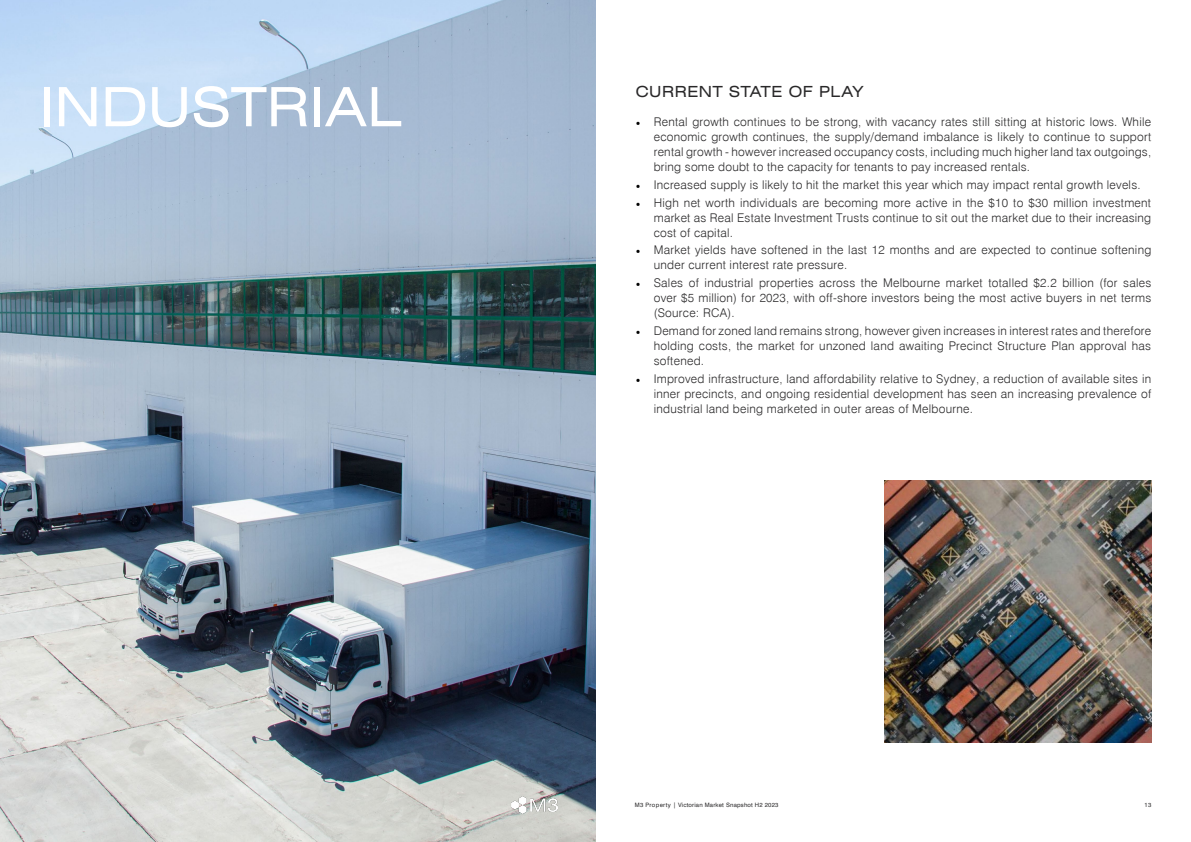
<style>
.page{position:relative;width:1191px;height:842px;background:#fff}
.page>*{position:absolute;margin:0;border:0;box-sizing:border-box;transform-origin:0 0}
.t1{font:expanded 54.2px "Swiss 721 BT";letter-spacing:.005em;color:#fff}
.t2{font:expanded 15.4px "Swiss 721 BT";letter-spacing:.035em;color:#292829}
.t3{font:300 12px/15px "Swiss 721 BT";letter-spacing:.02em;color:#292829;text-align:justify}
.t4{font:6px "Swiss 721 BT";letter-spacing:.03em;color:#292829}
.s1{font-family:"Minion Pro";font-weight:400;color:#000}
</style>
<div class="page">
<img style="left:0;top:0;width:595px;height:842px">
<img style="left:511px;top:797px;width:46px;height:16px">
<img style="left:884px;top:480px;width:267px;height:263px">
<h1 class="t1" style="left:39px;top:74px;width:364px">INDUSTRIAL</h1>
<p class="t2" style="left:636px;top:82px;width:229px">CURRENT STATE OF PLAY</p>
<p class="t3" style="left:654px;top:114px;width:499px;text-indent:-18px"><span class="s1">•</span> Rental growth continues to be strong, with vacancy rates still sitting at historic lows. While economic growth continues, the supply/demand imbalance is likely to continue to support rental growth - however increased occupancy costs, including much higher land tax outgoings, bring some doubt to the capacity for tenants to pay increased rentals.</p>
<p class="t3" style="left:636px;top:177px;width:506px"><span class="s1">•</span> Increased supply is likely to hit the market this year which may impact rental growth levels.</p>
<p class="t3" style="left:654px;top:195px;width:499px;text-indent:-18px"><span class="s1">•</span> High net worth individuals are becoming more active in the $10 to $30 million investment market as Real Estate Investment Trusts continue to sit out the market due to their increasing cost of capital.</p>
<p class="t3" style="left:654px;top:243px;width:499px;text-indent:-18px"><span class="s1">•</span> Market yields have softened in the last 12 months and are expected to continue softening under current interest rate pressure.</p>
<p class="t3" style="left:654px;top:275px;width:499px;text-indent:-18px"><span class="s1">•</span> Sales of industrial properties across the Melbourne market totalled $2.2 billion (for sales over $5 million) for 2023, with off-shore investors being the most active buyers in net terms (Source: RCA).</p>
<p class="t3" style="left:654px;top:323px;width:499px;text-indent:-18px"><span class="s1">•</span> Demand for zoned land remains strong, however given increases in interest rates and therefore holding costs, the market for unzoned land awaiting Precinct Structure Plan approval has softened.</p>
<p class="t3" style="left:654px;top:371px;width:499px;text-indent:-18px"><span class="s1">•</span> Improved infrastructure, land affordability relative to Sydney, a reduction of available sites in inner precincts, and ongoing residential development has seen an increasing prevalence of industrial land being marketed in outer areas of Melbourne.</p>
<p class="t4" style="left:635px;top:801px;width:145px">M3 Property | Victorian Market Snapshot H2 2023</p>
<p class="t4" style="left:1144px;top:801px;width:8px">13</p>
</div>
